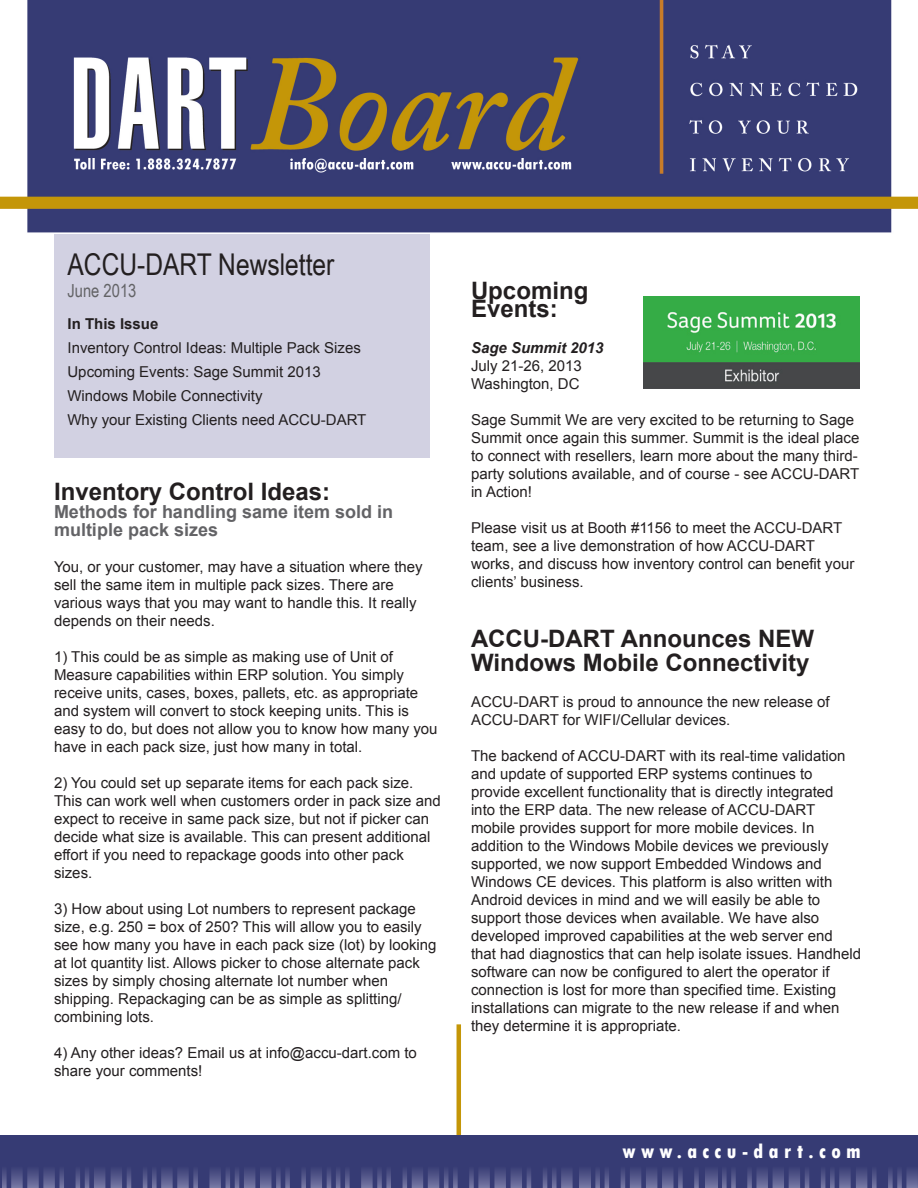
<style>
.page{position:relative;width:918px;height:1188px;background:#fff}
.page>*{position:absolute;margin:0;border:0;box-sizing:border-box;transform-origin:0 0}
.t1{font:30px "Arial Narrow";color:#231f20}
.t2{font:700 24px/18px "Arial";color:#231f20}
.t3{font:800 condensed 21px "Tw Cen";letter-spacing:.25em;color:#fff}
.t4{font:700 18px/18px "Arial";color:#636366}
.t5{font:18px "Arial Narrow";color:#636366}
.t6{font:15px/18px "Arial";color:#231f20}
.t7{font:italic 700 15px "Arial";color:#231f20}
.t8{font:700 15px "Arial";color:#231f20}
</style>
<div class="page">
<img style="left:0;top:0;width:918px;height:233px">
<div style="left:54px;top:234px;width:376px;height:224px;background:#d2d1e2"></div>
<hr style="left:457px;top:1024px;width:4px;height:150px;background:#c49608">
<div style="left:0;top:1136px;width:918px;height:52px;background:#363b74"></div>
<svg style="left:111px;top:1170px;width:462px;height:18px"></svg>
<svg style="left:2px;top:1170px;width:103px;height:18px"></svg>
<svg style="left:595px;top:1170px;width:104px;height:18px"></svg>
<svg style="left:579px;top:1170px;width:12px;height:18px"></svg>
<svg style="left:722px;top:1170px;width:196px;height:18px"></svg>
<svg style="left:706px;top:1170px;width:11px;height:18px"></svg>
<img style="left:644px;top:297px;width:216px;height:91px">
<p class="t1" style="left:68px;top:243px;width:268px">ACCU-DART Newsletter</p>
<p class="t5" style="left:68px;top:277px;width:70px">June 2013</p>
<p class="t8" style="left:68px;top:314px;width:92px">In This Issue</p>
<p class="t6" style="left:68px;top:339px;width:295px">Inventory Control Ideas: Multiple Pack Sizes</p>
<p class="t6" style="left:68px;top:363px;width:255px">Upcoming Events: Sage Summit 2013</p>
<p class="t6" style="left:68px;top:387px;width:197px">Windows Mobile Connectivity</p>
<p class="t6" style="left:68px;top:411px;width:300px">Why your Existing Clients need ACCU-DART</p>
<p class="t2" style="left:54px;top:484px;width:278px">Inventory Control Ideas:</p>
<p class="t4" style="left:54px;top:504px;width:341px">Methods for handling same item sold in multiple pack sizes</p>
<p class="t6" style="left:54px;top:558px;width:370px">You, or your customer, may have a situation where they sell the same item in multiple pack sizes. There are various ways that you may want to handle this. It really depends on their needs.</p>
<p class="t6" style="left:54px;top:648px;width:385px">1) This could be as simple as making use of Unit of Measure capabilities within ERP solution. You simply receive units, cases, boxes, pallets, etc. as appropriate and system will convert to stock keeping units. This is easy to do, but does not allow you to know how many you have in each pack size, just how many in total.</p>
<p class="t6" style="left:54px;top:774px;width:388px">2) You could set up separate items for each pack size.<br>This can work well when customers order in pack size and expect to receive in same pack size, but not if picker can decide what size is available. This can present additional effort if you need to repackage goods into other pack sizes.</p>
<p class="t6" style="left:54px;top:900px;width:384px">3) How about using Lot numbers to represent package size, e.g. 250 = box of 250? This will allow you to easily see how many you have in each pack size (lot) by looking at lot quantity list. Allows picker to chose alternate pack sizes by simply chosing alternate lot number when shipping. Repackaging can be as simple as splitting/ combining lots.</p>
<p class="t6" style="left:54px;top:1044px;width:364px">4) Any other ideas? Email us at info@accu-dart.com to share your comments!</p>
<p class="t2" style="left:471px;top:282px;width:119px">Upcoming<br>Events:</p>
<p class="t7" style="left:471px;top:338px;width:134px">Sage Summit 2013</p>
<p class="t6" style="left:471px;top:357px;width:112px">July 21-26, 2013</p>
<p class="t6" style="left:471px;top:375px;width:110px">Washington, DC</p>
<p class="t6" style="left:471px;top:411px;width:390px">Sage Summit We are very excited to be returning to Sage Summit once again this summer. Summit is the ideal place to connect with resellers, learn more about the many third&shy;party solutions available, and of course - see ACCU-DART in Action!</p>
<p class="t6" style="left:471px;top:519px;width:385px">Please visit us at Booth #1156 to meet the ACCU-DART team, see a live demonstration of how ACCU-DART works, and discuss how inventory control can benefit your clients’ business.</p>
<p class="t2" style="left:471px;top:627px;width:345px;line-height:24px">ACCU-DART Announces NEW<br>Windows Mobile Connectivity</p>
<p class="t6" style="left:471px;top:693px;width:360px">ACCU-DART is proud to announce the new release of<br>ACCU-DART for WIFI/Cellular devices.</p>
<p class="t6" style="left:471px;top:747px;width:392px">The backend of ACCU-DART with its real-time validation and update of supported ERP systems continues to provide excellent functionality that is directly integrated into the ERP data. The new release of ACCU-DART mobile provides support for more mobile devices. In addition to the Windows Mobile devices we previously supported, we now support Embedded Windows and Windows CE devices. This platform is also written with Android devices in mind and we will easily be able to support those devices when available. We have also developed improved capabilities at the web server end that had diagnostics that can help isolate issues. Handheld software can now be configured to alert the operator if connection is lost for more than specified time. Existing installations can migrate to the new release if and when they determine it is appropriate.</p>
<p class="t3" style="left:623px;top:1139px;width:240px">www.accu-dart.com</p>
</div>
